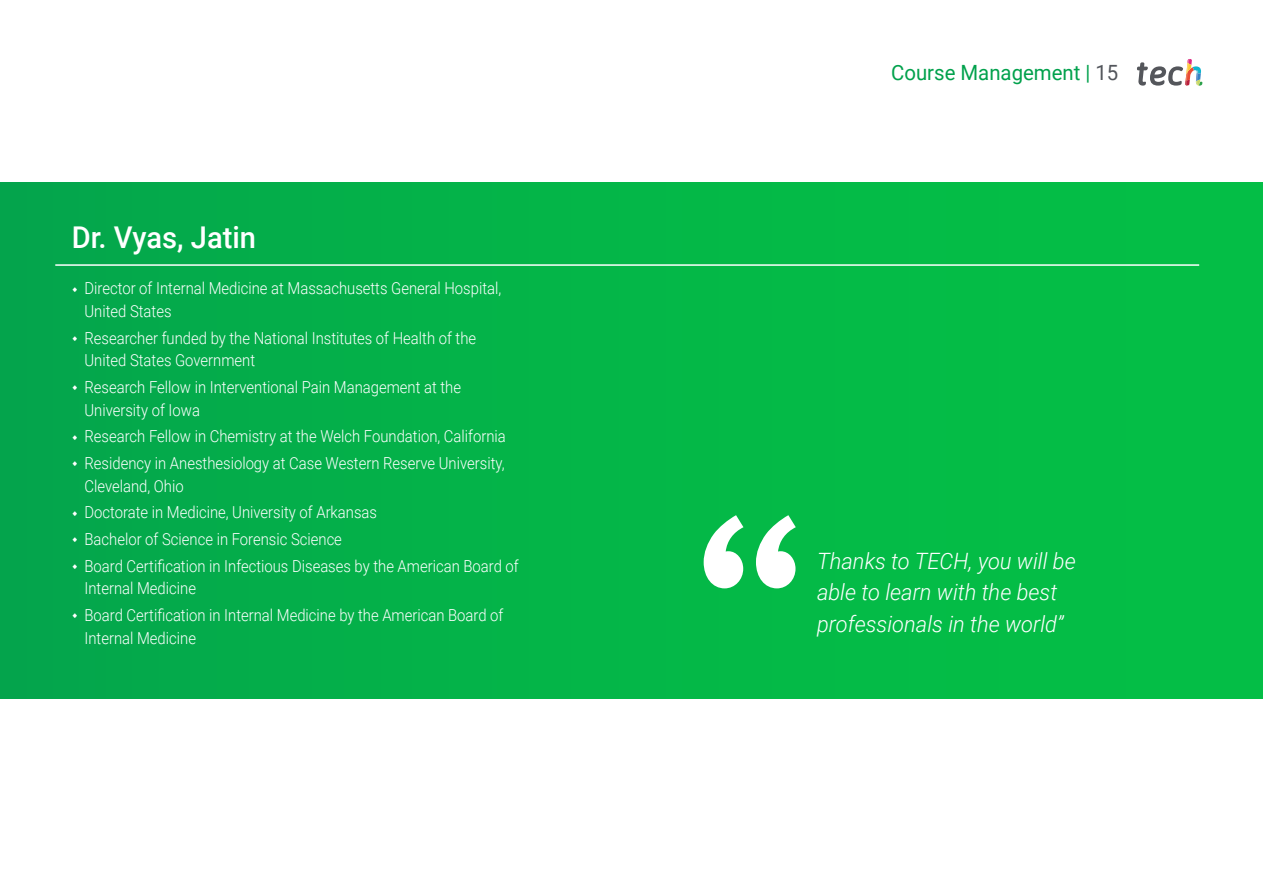
<style>
.page{position:relative;width:1263px;height:893px;background:#fff}
.page>*{position:absolute;margin:0;border:0;box-sizing:border-box;transform-origin:0 0}
.t1{font:500 30px "Roboto";color:#fff}
.t2{font:italic 300 22.5px/31.5px "Roboto";color:#fff}
.t3{font:21px "Roboto";color:#01a14c}
.t4{font:300 16.5px/26.7px "Roboto";color:#fff;scale:.9 1}
.s1{color:#52555b}
</style>
<div class="page">
<div style="left:0;top:182px;width:1263px;height:516px;background:linear-gradient(to right,#04a74b,#04c245)"></div>
<hr style="left:55px;top:264px;width:1144px;height:2px;background:#fff">
<svg style="left:1137px;top:59px;width:65px;height:27px"></svg>
<svg style="left:704px;top:515px;width:92px;height:73px"></svg>
<svg style="left:73px;top:287px;width:4px;height:5px"></svg>
<svg style="left:73px;top:336px;width:4px;height:5px"></svg>
<svg style="left:73px;top:385px;width:4px;height:5px"></svg>
<svg style="left:73px;top:435px;width:4px;height:5px"></svg>
<svg style="left:73px;top:461px;width:4px;height:5px"></svg>
<svg style="left:73px;top:511px;width:4px;height:5px"></svg>
<svg style="left:73px;top:537px;width:4px;height:5px"></svg>
<svg style="left:73px;top:564px;width:4px;height:5px"></svg>
<svg style="left:73px;top:613px;width:4px;height:5px"></svg>
<h1 class="t1" style="left:72px;top:216px;width:186px">Dr. Vyas, Jatin</h1>
<p class="t4" style="left:85px;top:277px;width:464px;line-height:22.5px">Director of Internal Medicine at Massachusetts General Hospital,<br>United States</p>
<p class="t4" style="left:85px;top:326px;width:437px;line-height:22.5px">Researcher funded by the National Institutes of Health of the<br>United States Government</p>
<p class="t4" style="left:85px;top:375px;width:420px;line-height:22.5px">Research Fellow in Interventional Pain Management at the<br>University of Iowa</p>
<p class="t4" style="left:85px;top:422px;width:470px">Research Fellow in Chemistry at the Welch Foundation, California<br>Residency in Anesthesiology at Case Western Reserve University,</p>
<p class="t4" style="left:85px;top:472px;width:484px">Cleveland, Ohio<br>Doctorate in Medicine, University of Arkansas<br>Bachelor of Science in Forensic Science<br>Board Certification in Infectious Diseases by the American Board of</p>
<p class="t4" style="left:85px;top:574px;width:467px">Internal Medicine<br>Board Certification in Internal Medicine by the American Board of</p>
<p class="t4" style="left:85px;top:624px;width:125px">Internal Medicine</p>
<p class="t3" style="left:891px;top:57px;width:229px">Course Management | <span class="s1">15</span></p>
<h2 class="t2" style="left:817px;top:544px;width:260px">Thanks to TECH, you will be able to learn with the best professionals in the world”</h2>
</div>
